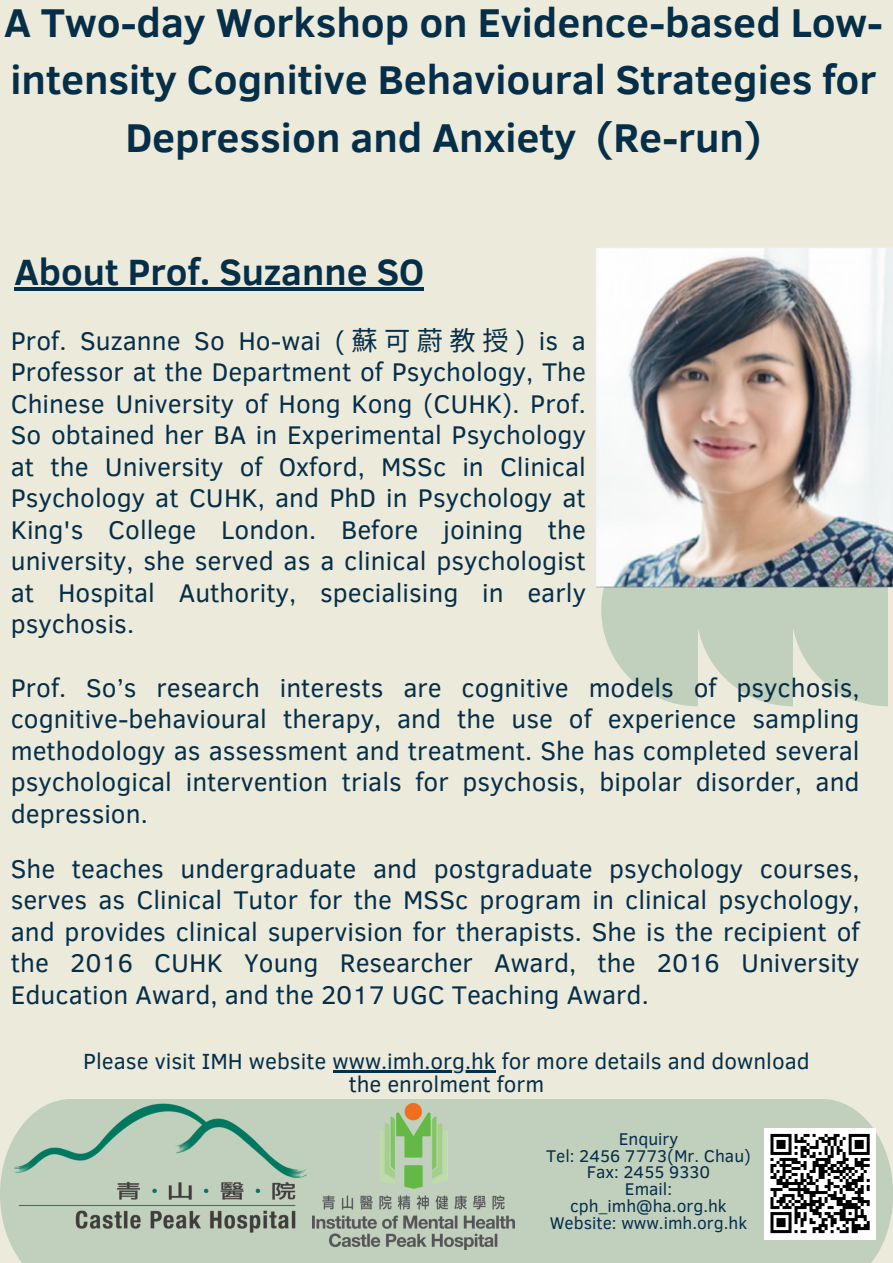
<style>
.page{position:relative;width:893px;height:1263px;background:#eceada}
.page>*{position:absolute;margin:0;border:0;box-sizing:border-box;transform-origin:0 0}
.t1{font:700 41.25px/57.4px "Clear Sans";color:#052e49;text-align:center}
.t2{font:700 37.5px "Clear Sans";color:#052e49}
.t3{font:26.25px/31.5px "Clear Sans";color:#052e49;text-align:justify}
.t4{font:22.5px "Clear Sans";color:#052e49}
.t5{font:17.4px/16.9px "Clear Sans";color:#052e49;text-align:center}
.s1{font-family:"Noto Sans CJ Ksc"}
</style>
<div class="page">
<div style="left:0;top:1099px;width:893px;height:164px;background:#c1d0bd"></div>
<img style="left:3px;top:1101px;width:310px;height:148px">
<img style="left:313px;top:1103px;width:202px;height:146px">
<div style="left:764px;top:1128px;width:111px;height:111px;background:#fff"></div>
<svg style="left:770px;top:1133px;width:100px;height:101px"></svg>
<svg style="left:601px;top:587px;width:287px;height:119px;fill:#c1d0bd"></svg>
<img style="left:596px;top:248px;width:297px;height:339px">
<hr style="left:14px;top:287px;width:410px;height:4px;background:#052e49">
<hr style="left:333px;top:1070px;width:162px;height:3px;background:#052e49">
<p class="t1" style="left:4px;top:-8px;width:880px">A Two-day Workshop on Evidence-based Low&shy;intensity Cognitive Behavioural Strategies for<br>Depression and Anxiety (Re-run)</p>
<h1 class="t2" style="left:14px;top:245px;width:411px">About Prof. Suzanne SO</h1>
<h1 class="t3" style="left:11px;top:323px;width:577px">Prof. Suzanne So Ho-wai ( <span class="s1">蘇可蔚教授</span> ) is a Professor at the Department of Psychology, The Chinese University of Hong Kong (CUHK). Prof.<br>So obtained her BA in Experimental Psychology at the University of Oxford, MSSc in Clinical Psychology at CUHK, and PhD in Psychology at King's College London. Before joining the university, she served as a clinical psychologist at Hospital Authority, specialising in early psychosis.</h1>
<p class="t3" style="left:11px;top:670px;width:850px">Prof. So’s research interests are cognitive models of psychosis, cognitive-behavioural therapy, and the use of experience sampling methodology as assessment and treatment. She has completed several psychological intervention trials for psychosis, bipolar disorder, and depression.</p>
<h2 class="t3" style="left:11px;top:851px;width:850px">She teaches undergraduate and postgraduate psychology courses, serves as Clinical Tutor for the MSSc program in clinical psychology, and provides clinical supervision for therapists. She is the recipient of the 2016 CUHK Young Researcher Award, the 2016 University Education Award, and the 2017 UGC Teaching Award.</h2>
<p class="t4" style="left:83px;top:1045px;width:728px">Please visit IMH website www.imh.org.hk for more details and download</p>
<p class="t4" style="left:349px;top:1067px;width:197px">the enrolment form</p>
<p class="t5" style="left:619px;top:1129px;width:61px">Enquiry</p>
<h2 class="t5" style="left:546px;top:1146px;width:206px">Tel: 2456 7773(Mr. Chau)</h2>
<h2 class="t5" style="left:587px;top:1163px;width:125px">Fax: 2455 9330</h2>
<h3 class="t5" style="left:570px;top:1180px;width:158px">Email: cph_imh@ha.org.hk</h3>
<p class="t5" style="left:550px;top:1213px;width:199px">Website: www.imh.org.hk</p>
</div>
